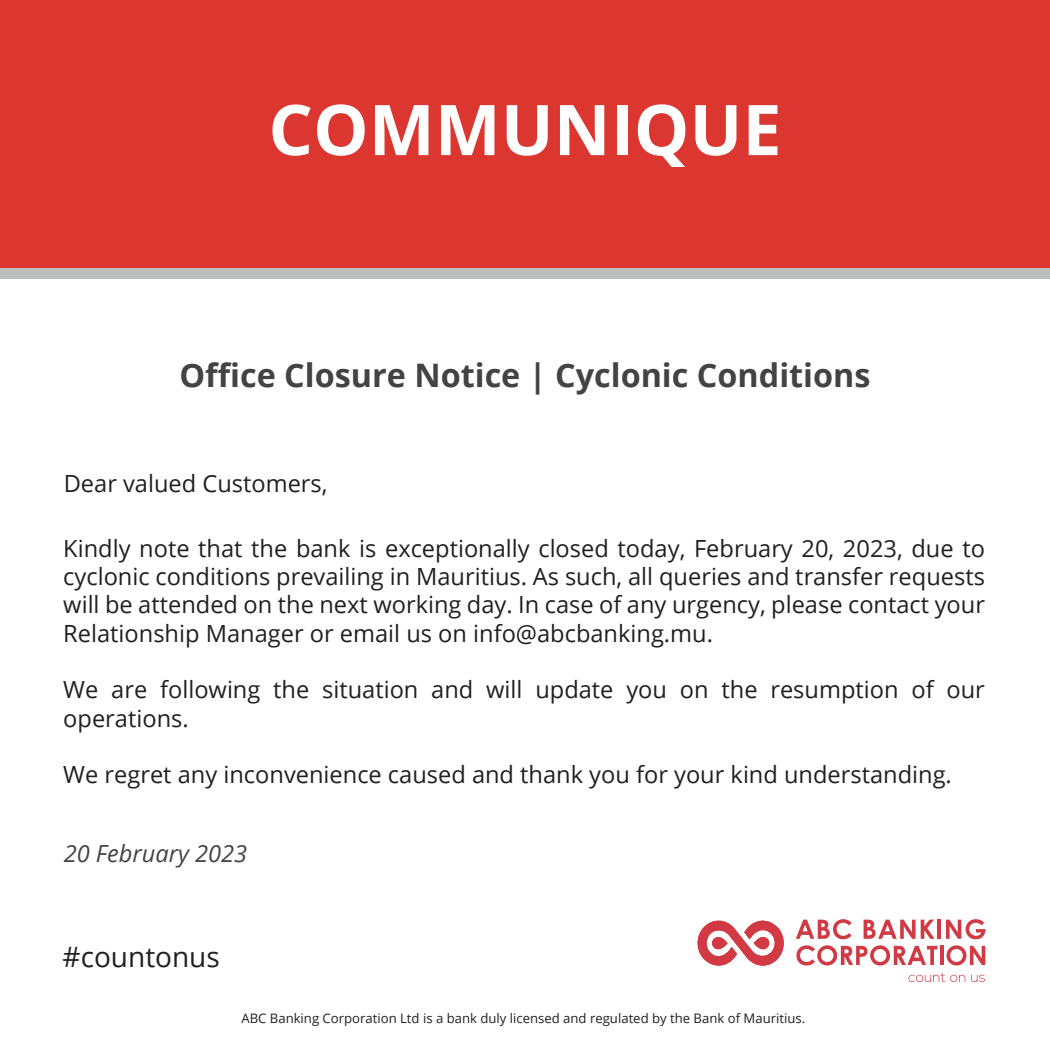
<style>
.page{position:relative;width:1050px;height:1050px;background:#fff}
.page>*{position:absolute;margin:0;border:0;box-sizing:border-box;transform-origin:0 0}
.t1{font:700 70px "Open Sans";color:#fff}
.t2{font:700 32.38px "Open Sans";color:#434343}
.t3{font:28px "Open Sans";color:#231f20}
.t4{font:23.62px/28.3px "Open Sans";color:#231f20;text-align:justify}
.t5{font:italic 23.62px "Open Sans";color:#434445}
.t6{font:13.12px "Open Sans";color:#231f20}
</style>
<div class="page">
<div style="left:0;top:0;width:1050px;height:267px;background:#db3630"></div>
<div style="left:0;top:268px;width:1050px;height:10px;background:#bdbebe"></div>
<svg style="left:796px;top:919px;width:56px;height:20px"></svg>
<svg style="left:864px;top:920px;width:71px;height:19px"></svg>
<hr style="left:938px;top:920px;width:3px;height:19px;background:#d13a44">
<svg style="left:946px;top:919px;width:40px;height:20px"></svg>
<svg style="left:796px;top:945px;width:141px;height:21px"></svg>
<hr style="left:940px;top:946px;width:3px;height:19px;background:#d13a44">
<svg style="left:947px;top:945px;width:38px;height:21px"></svg>
<svg style="left:909px;top:973px;width:56px;height:9px"></svg>
<svg style="left:971px;top:975px;width:14px;height:7px"></svg>
<svg style="left:698px;top:921px;width:86px;height:45px"></svg>
<h1 class="t1" style="left:268px;top:80px;width:515px">COMMUNIQUE</h1>
<h2 class="t2" style="left:179px;top:352px;width:693px">Office Closure Notice | Cyclonic Conditions</h2>
<p class="t4" style="left:64px;top:468px;width:265px">Dear valued Customers,</p>
<p class="t4" style="left:63px;top:533px;width:923px">Kindly note that the bank is exceptionally closed today, February 20, 2023, due to cyclonic conditions prevailing in Mauritius. As such, all queries and transfer requests will be attended on the next working day. In case of any urgency, please contact your Relationship Manager or email us on info@abcbanking.mu.</p>
<p class="t4" style="left:63px;top:675px;width:923px">We are following the situation and will update you on the resumption of our operations.</p>
<p class="t4" style="left:63px;top:760px;width:890px">We regret any inconvenience caused and thank you for your kind understanding.</p>
<p class="t5" style="left:64px;top:837px;width:185px">20 February 2023</p>
<p class="t3" style="left:63px;top:937px;width:159px">#countonus</p>
<p class="t6" style="left:241px;top:1010px;width:565px">ABC Banking Corporation Ltd is a bank duly licensed and regulated by the Bank of Mauritius.</p>
</div>
